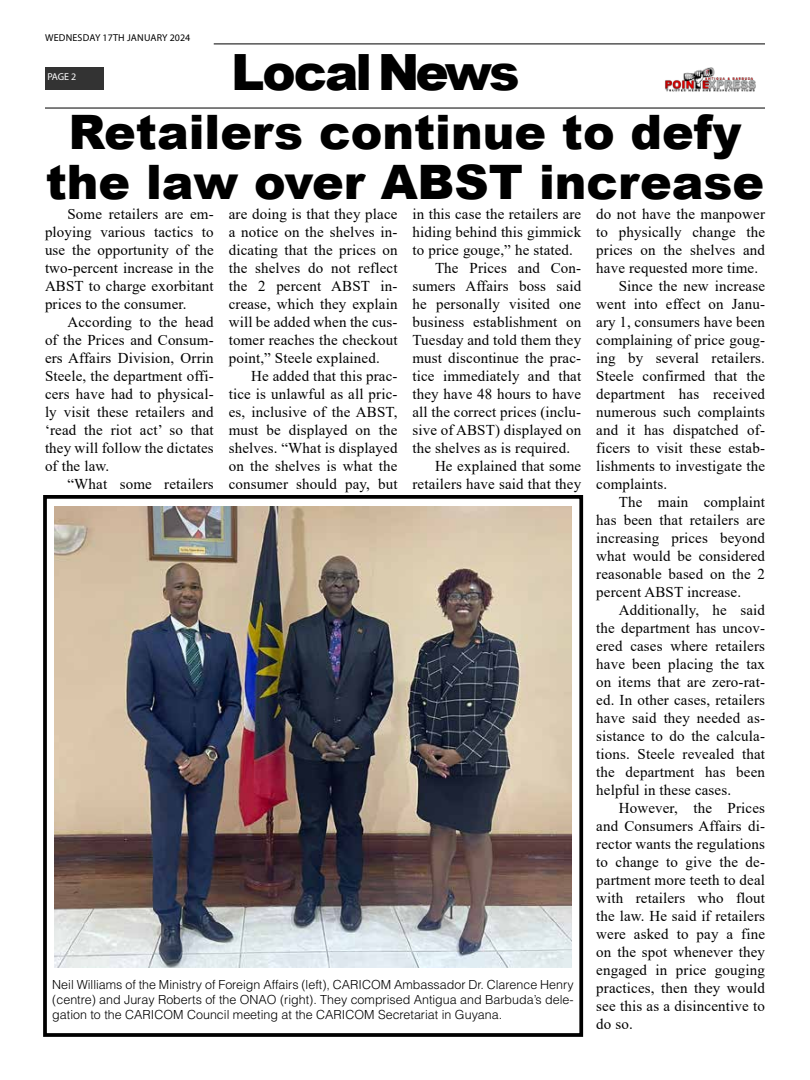
<style>
.page{position:relative;width:810px;height:1080px;background:#fff}
.page>*{position:absolute;margin:0;border:0;box-sizing:border-box;transform-origin:0 0}
.t1{font:900 50px "Arial";letter-spacing:-.06em;color:#000}
.t2{font:900 47.5px/50px "Arial";color:#000;text-align:center}
.t3{font:15px/18px "Times New Roman";letter-spacing:.01em;color:#000;text-align:justify}
.t4{font:300 12.5px/15px "Helvetica LT Std";color:#000;text-align:justify}
.t5{font:10px "Myriad Pro";letter-spacing:.02em;color:#000}
.t6{font:10px "Myriad Pro";color:#fff}
</style>
<div class="page">
<hr style="left:214px;top:43px;width:551px;height:2px;background:#333">
<div style="left:45px;top:67px;width:58px;height:22px;background:#333"></div>
<img style="left:665px;top:67px;width:91px;height:25px">
<hr style="left:45px;top:107px;width:720px;height:2px;background:#333">
<div style="left:43px;top:495px;width:540px;height:542px;border:4px solid #000"></div>
<img style="left:54px;top:506px;width:517px;height:462px">
<p class="t5" style="left:45px;top:31px;width:147px">WEDNESDAY 17TH JANUARY 2024</p>
<p class="t6" style="left:47px;top:71px;width:31px">PAGE 2</p>
<h1 class="t1" style="left:231px;top:36px;width:290px">Local News</h1>
<h2 class="t2" style="left:46px;top:106px;width:720px">Retailers continue to defy the law over ABST increase</h2>
<p class="t3" style="left:45px;top:205px;width:170px;text-indent:22px">Some retailers are em&shy;ploying various tactics to use the opportunity of the two-percent increase in the ABST to charge exorbitant prices to the consumer.</p>
<p class="t3" style="left:45px;top:313px;width:170px;text-indent:22px">According to the head of the Prices and Consum&shy;ers Affairs Division, Orrin Steele, the department offi&shy;cers have had to physical&shy;ly visit these retailers and ‘read the riot act’ so that they will follow the dictates of the law.</p>
<p class="t3" style="left:68px;top:475px;width:148px">“What some retailers</p>
<p class="t3" style="left:229px;top:205px;width:170px">are doing is that they place a notice on the shelves in&shy;dicating that the prices on the shelves do not reflect the 2 percent ABST in&shy;crease, which they explain will be added when the cus&shy;tomer reaches the checkout point,” Steele explained.</p>
<p class="t3" style="left:229px;top:367px;width:170px;text-indent:22px">He added that this prac&shy;tice is unlawful as all pric&shy;es, inclusive of the ABST, must be displayed on the shelves. “What is displayed on the shelves is what the consumer should pay, but</p>
<p class="t3" style="left:412px;top:205px;width:170px">in this case the retailers are</p>
<p class="t3" style="left:412px;top:223px;width:170px">hiding behind this gimmick</p>
<p class="t3" style="left:412px;top:241px;width:162px">to price gouge,” he stated.</p>
<p class="t3" style="left:435px;top:259px;width:148px">The Prices and Con-</p>
<p class="t3" style="left:412px;top:277px;width:170px">sumers Affairs boss said</p>
<p class="t3" style="left:412px;top:295px;width:170px">he personally visited one</p>
<p class="t3" style="left:412px;top:313px;width:170px">business establishment on</p>
<p class="t3" style="left:412px;top:331px;width:170px">Tuesday and told them they</p>
<p class="t3" style="left:412px;top:349px;width:170px">must discontinue the prac-</p>
<p class="t3" style="left:412px;top:367px;width:170px">tice immediately and that</p>
<p class="t3" style="left:412px;top:385px;width:170px">they have 48 hours to have</p>
<p class="t3" style="left:412px;top:403px;width:170px">all the correct prices (inclu-</p>
<p class="t3" style="left:412px;top:421px;width:170px">sive of ABST) displayed on</p>
<p class="t3" style="left:412px;top:439px;width:159px">the shelves as is required.</p>
<p class="t3" style="left:435px;top:457px;width:148px">He explained that some</p>
<p class="t3" style="left:412px;top:475px;width:170px">retailers have said that they</p>
<p class="t4" style="left:52px;top:977px;width:523px">Neil Williams of the Ministry of Foreign Affairs (left), CARICOM Ambassador Dr. Clarence Henry (centre) and Juray Roberts of the ONAO (right). They comprised Antigua and Barbuda’s dele&shy;gation to the CARICOM Council meeting at the CARICOM Secretariat in Guyana.</p>
<p class="t3" style="left:596px;top:205px;width:170px">do not have the manpower</p>
<p class="t3" style="left:596px;top:223px;width:170px">to physically change the</p>
<p class="t3" style="left:596px;top:241px;width:170px">prices on the shelves and</p>
<p class="t3" style="left:596px;top:259px;width:163px">have requested more time.</p>
<p class="t3" style="left:619px;top:277px;width:148px">Since the new increase</p>
<p class="t3" style="left:596px;top:295px;width:170px">went into effect on Janu-</p>
<p class="t3" style="left:596px;top:313px;width:170px">ary 1, consumers have been</p>
<p class="t3" style="left:596px;top:331px;width:170px">complaining of price goug-</p>
<p class="t3" style="left:596px;top:349px;width:170px">ing by several retailers.</p>
<p class="t3" style="left:596px;top:367px;width:170px">Steele confirmed that the</p>
<p class="t3" style="left:596px;top:385px;width:170px">department has received</p>
<p class="t3" style="left:596px;top:403px;width:170px">numerous such complaints</p>
<p class="t3" style="left:596px;top:421px;width:170px">and it has dispatched of-</p>
<p class="t3" style="left:596px;top:439px;width:170px">ficers to visit these estab-</p>
<p class="t3" style="left:596px;top:457px;width:170px">lishments to investigate the</p>
<p class="t3" style="left:596px;top:475px;width:73px">complaints.</p>
<p class="t3" style="left:619px;top:493px;width:148px">The main complaint</p>
<p class="t3" style="left:596px;top:511px;width:170px">has been that retailers are</p>
<p class="t3" style="left:596px;top:529px;width:170px">increasing prices beyond</p>
<p class="t3" style="left:596px;top:547px;width:170px">what would be considered</p>
<p class="t3" style="left:596px;top:565px;width:170px">reasonable based on the 2</p>
<p class="t3" style="left:596px;top:583px;width:146px">percent ABST increase.</p>
<p class="t3" style="left:619px;top:601px;width:148px">Additionally, he said</p>
<p class="t3" style="left:596px;top:619px;width:170px">the department has uncov-</p>
<p class="t3" style="left:596px;top:637px;width:170px">ered cases where retailers</p>
<p class="t3" style="left:596px;top:655px;width:170px">have been placing the tax</p>
<p class="t3" style="left:596px;top:673px;width:170px">on items that are zero-rat-</p>
<p class="t3" style="left:596px;top:691px;width:170px">ed. In other cases, retailers</p>
<p class="t3" style="left:596px;top:709px;width:170px">have said they needed as-</p>
<p class="t3" style="left:596px;top:727px;width:170px">sistance to do the calcula-</p>
<p class="t3" style="left:596px;top:745px;width:170px">tions. Steele revealed that</p>
<p class="t3" style="left:596px;top:763px;width:170px">the department has been</p>
<p class="t3" style="left:596px;top:781px;width:136px">helpful in these cases.</p>
<p class="t3" style="left:619px;top:799px;width:148px">However, the Prices</p>
<p class="t3" style="left:596px;top:817px;width:170px">and Consumers Affairs di-</p>
<p class="t3" style="left:596px;top:835px;width:170px">rector wants the regulations</p>
<p class="t3" style="left:596px;top:853px;width:170px">to change to give the de-</p>
<p class="t3" style="left:596px;top:871px;width:170px">partment more teeth to deal</p>
<p class="t3" style="left:596px;top:889px;width:170px">with retailers who flout</p>
<p class="t3" style="left:596px;top:907px;width:170px">the law. He said if retailers</p>
<p class="t3" style="left:596px;top:925px;width:170px">were asked to pay a fine</p>
<p class="t3" style="left:596px;top:943px;width:170px">on the spot whenever they</p>
<p class="t3" style="left:596px;top:961px;width:170px">engaged in price gouging</p>
<p class="t3" style="left:596px;top:979px;width:170px">practices, then they would</p>
<p class="t3" style="left:596px;top:997px;width:170px">see this as a disincentive to</p>
<p class="t3" style="left:596px;top:1015px;width:38px">do so.</p>
</div>
